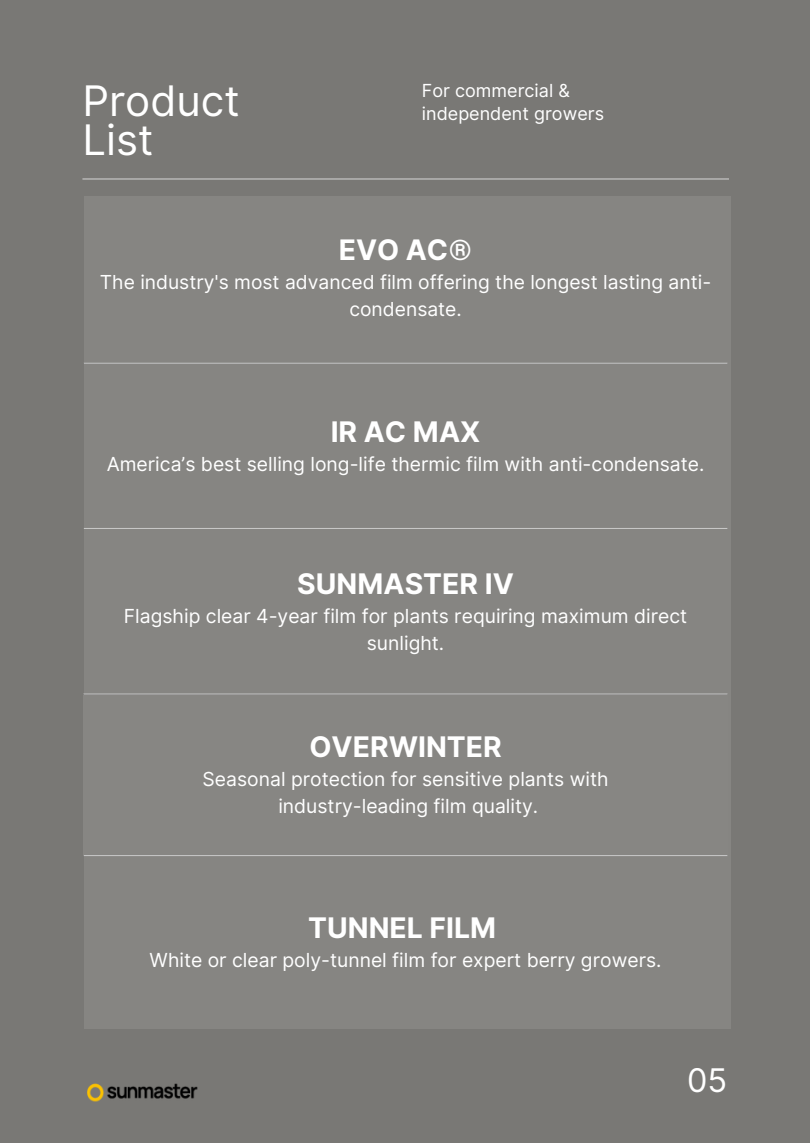
<style>
.page{position:relative;width:810px;height:1143px;background:#797875}
.page>*{position:absolute;margin:0;border:0;box-sizing:border-box;transform-origin:0 0}
.t1{font:42.15px/38.7px "Inter";color:#fff}
.t2{font:32.55px "Inter";color:#fff}
.t3{font:700 28.35px "Inter";color:#fff}
.t4{font:19.35px/27px "Inter";color:#fff;text-align:center}
.t5{font:18px/22.5px "Inter";color:#fff}
</style>
<div class="page">
<hr style="left:82px;top:178px;width:647px;height:2px;background:#ccc">
<div style="left:84px;top:196px;width:646px;height:833px;background:#868582"></div>
<hr style="left:84px;top:363px;width:643px;height:1px;background:#ccc">
<hr style="left:84px;top:528px;width:643px;height:1px;background:#ccc">
<hr style="left:84px;top:694px;width:643px;height:1px;background:#ccc">
<hr style="left:84px;top:855px;width:643px;height:1px;background:#ccc">
<img style="left:87px;top:1083px;width:111px;height:19px">
<p class="t1" style="left:82px;top:82px;width:159px">Product<br>List</p>
<p class="t5" style="left:422px;top:80px;width:184px">For commercial &amp; independent growers</p>
<h1 class="t3" style="left:339px;top:233px;width:135px">EVO AC®</h1>
<p class="t4" style="left:100px;top:269px;width:613px">The industry's most advanced film offering the longest lasting anti&shy;condensate.</p>
<p class="t3" style="left:331px;top:415px;width:151px">IR AC MAX</p>
<p class="t4" style="left:107px;top:451px;width:599px">America’s best selling long-life thermic film with anti-condensate.</p>
<p class="t3" style="left:297px;top:566px;width:218px">SUNMASTER IV</p>
<p class="t4" style="left:124px;top:602px;width:565px">Flagship clear 4-year film for plants requiring maximum direct sunlight.</p>
<p class="t3" style="left:309px;top:730px;width:194px">OVERWINTER</p>
<p class="t4" style="left:203px;top:766px;width:407px">Seasonal protection for sensitive plants with</p>
<p class="t4" style="left:278px;top:793px;width:261px">industry-leading film quality.</p>
<p class="t3" style="left:308px;top:910px;width:190px">TUNNEL FILM</p>
<p class="t4" style="left:150px;top:946px;width:513px">White or clear poly-tunnel film for expert berry growers.</p>
<p class="t2" style="left:687px;top:1061px;width:42px">05</p>
</div>
